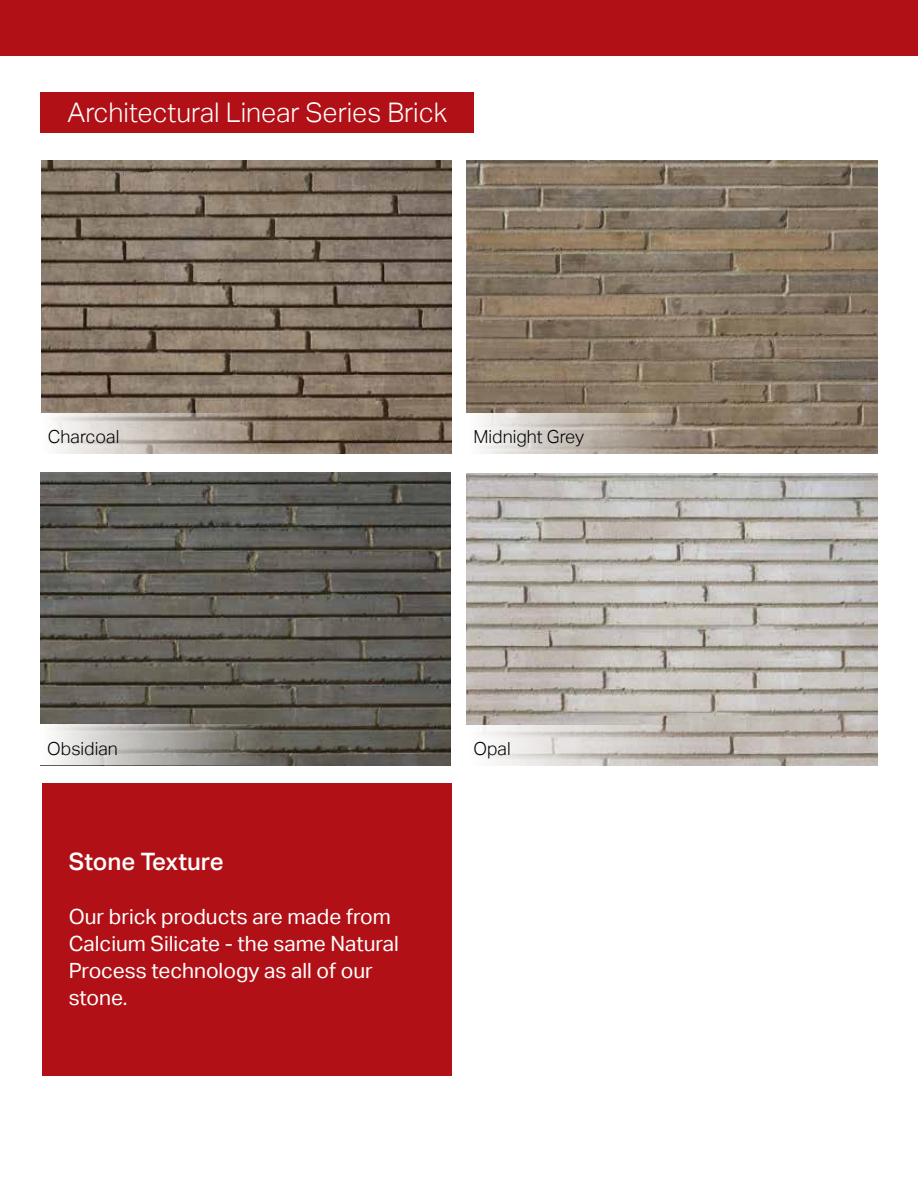
<style>
.page{position:relative;width:918px;height:1188px;background:#fff}
.page>*{position:absolute;margin:0;border:0;box-sizing:border-box;transform-origin:0 0}
.t1{font:300 27px "Aktiv Grotesk";color:#fff}
.t2{font:500 24px "Aktiv Grotesk";color:#fff}
.t3{font:21px/27px "Aktiv Grotesk";color:#fff}
.t4{font:300 18px "Aktiv Grotesk";color:#000}
</style>
<div class="page">
<div style="left:0;top:0;width:918px;height:56px;background:#b11116"></div>
<img style="left:41px;top:161px;width:411px;height:292px">
<img style="left:40px;top:473px;width:411px;height:292px">
<img style="left:467px;top:161px;width:410px;height:292px">
<img style="left:467px;top:473px;width:410px;height:292px">
<div style="left:40px;top:92px;width:434px;height:40px;background:#b11116"></div>
<div style="left:42px;top:783px;width:410px;height:292px;background:#b11116"></div>
<svg style="left:41px;top:413px;width:239px;height:40px;background:#bcb4ab"></svg>
<svg style="left:467px;top:413px;width:239px;height:40px;background:#bfb6ad"></svg>
<svg style="left:40px;top:725px;width:240px;height:40px;background:#a9a7a2"></svg>
<svg style="left:467px;top:725px;width:239px;height:40px"></svg>
<p class="t1" style="left:68px;top:97px;width:381px">Architectural Linear Series Brick</p>
<p class="t4" style="left:48px;top:426px;width:73px">Charcoal</p>
<p class="t4" style="left:474px;top:426px;width:112px">Midnight Grey</p>
<p class="t4" style="left:47px;top:738px;width:72px">Obsidian</p>
<p class="t4" style="left:474px;top:738px;width:39px">Opal</p>
<p class="t2" style="left:69px;top:848px;width:156px">Stone Texture</p>
<p class="t3" style="left:69px;top:903px;width:332px">Our brick products are made from<br>Calcium Silicate - the same Natural<br>Process technology as all of our stone.</p>
</div>
